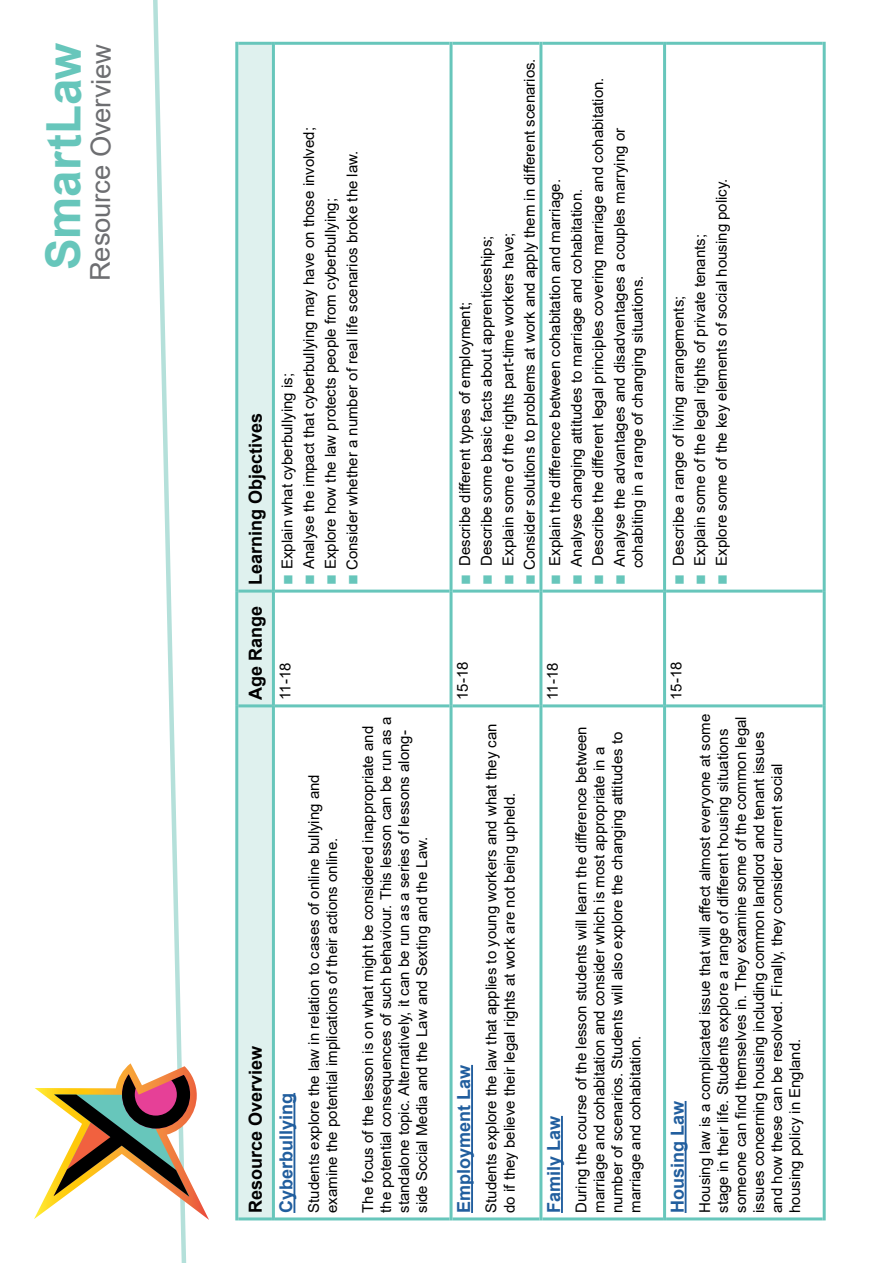
<style>
.page{position:relative;width:893px;height:1263px;background:#fff}
.page>*{position:absolute;margin:0;border:0;box-sizing:border-box;transform-origin:0 0}
.t1{font:700 47.4px "Arial";letter-spacing:-.01em;color:#67c6bb}
.t2{font:27.3px "Arial";letter-spacing:-.01em;color:#6d6e71}
.t3{font:700 18px "Arial";color:#215e9e}
.t4{font:700 18px "Arial";color:#000}
.t5{font:15px/18px "Arial";color:#000}
.s1{font-size:18px;color:#67c6bb}
</style>
<div class="page">
<svg style="left:153px;top:0;width:34px;height:1263px"></svg>
<svg style="left:34px;top:1063px;width:175px;height:157px"></svg>
<div style="left:238px;top:45px;width:34px;height:1172px;background:#dff1ee"></div>
<hr style="left:235px;top:706px;width:3px;height:514px;background:#67c6bb">
<hr style="left:238px;top:1217px;width:34px;height:3px;background:#67c6bb">
<hr style="left:235px;top:591px;width:3px;height:115px;background:#67c6bb">
<hr style="left:238px;top:704px;width:34px;height:3px;background:#67c6bb">
<hr style="left:235px;top:42px;width:3px;height:549px;background:#67c6bb">
<hr style="left:238px;top:590px;width:34px;height:3px;background:#67c6bb">
<hr style="left:238px;top:42px;width:34px;height:3px;background:#67c6bb">
<hr style="left:272px;top:706px;width:3px;height:514px;background:#67c6bb">
<hr style="left:275px;top:1217px;width:175px;height:3px;background:#67c6bb">
<hr style="left:272px;top:591px;width:3px;height:115px;background:#67c6bb">
<hr style="left:275px;top:704px;width:175px;height:3px;background:#67c6bb">
<hr style="left:272px;top:42px;width:3px;height:549px;background:#67c6bb">
<hr style="left:275px;top:590px;width:175px;height:3px;background:#67c6bb">
<hr style="left:275px;top:42px;width:175px;height:3px;background:#67c6bb">
<hr style="left:450px;top:706px;width:3px;height:514px;background:#67c6bb">
<hr style="left:453px;top:1217px;width:86px;height:3px;background:#67c6bb">
<hr style="left:450px;top:591px;width:3px;height:115px;background:#67c6bb">
<hr style="left:453px;top:704px;width:86px;height:3px;background:#67c6bb">
<hr style="left:450px;top:42px;width:3px;height:549px;background:#67c6bb">
<hr style="left:453px;top:590px;width:86px;height:3px;background:#67c6bb">
<hr style="left:453px;top:42px;width:86px;height:3px;background:#67c6bb">
<hr style="left:539px;top:706px;width:3px;height:514px;background:#67c6bb">
<hr style="left:542px;top:1217px;width:121px;height:3px;background:#67c6bb">
<hr style="left:539px;top:591px;width:3px;height:115px;background:#67c6bb">
<hr style="left:542px;top:704px;width:121px;height:3px;background:#67c6bb">
<hr style="left:539px;top:42px;width:3px;height:549px;background:#67c6bb">
<hr style="left:542px;top:590px;width:121px;height:3px;background:#67c6bb">
<hr style="left:542px;top:42px;width:121px;height:3px;background:#67c6bb">
<hr style="left:663px;top:706px;width:3px;height:514px;background:#67c6bb">
<hr style="left:666px;top:1217px;width:157px;height:3px;background:#67c6bb">
<hr style="left:663px;top:591px;width:3px;height:115px;background:#67c6bb">
<hr style="left:666px;top:704px;width:157px;height:3px;background:#67c6bb">
<hr style="left:663px;top:42px;width:3px;height:549px;background:#67c6bb">
<hr style="left:666px;top:590px;width:157px;height:3px;background:#67c6bb">
<hr style="left:666px;top:42px;width:157px;height:3px;background:#67c6bb">
<hr style="left:823px;top:706px;width:3px;height:514px;background:#67c6bb">
<hr style="left:823px;top:591px;width:3px;height:115px;background:#67c6bb">
<hr style="left:823px;top:42px;width:3px;height:549px;background:#67c6bb">
<hr style="left:293px;top:1093px;width:2px;height:120px;background:#215e9e">
<hr style="left:471px;top:1065px;width:2px;height:148px;background:#215e9e">
<hr style="left:561px;top:1116px;width:2px;height:97px;background:#215e9e">
<hr style="left:685px;top:1101px;width:1px;height:112px;background:#215e9e">
<h1 class="t1" style="left:30px;top:270px;width:229px;rotate:-90deg">SmartLaw</h1>
<h2 class="t2" style="left:82px;top:281px;width:238px;rotate:-90deg">Resource Overview</h2>
<p class="t4" style="left:243px;top:700px;width:288px;rotate:-90deg">Age Range Learning Objectives</p>
<p class="t4" style="left:243px;top:1213px;width:169px;rotate:-90deg">Resource Overview</p>
<p class="t5" style="left:300px;top:585px;width:459px;rotate:-90deg"><span class="s1">■</span> Analyse the impact that cyberbullying may have on those involved;</p>
<p class="t5" style="left:343px;top:585px;width:436px;rotate:-90deg"><span class="s1">■</span> Consider whether a number of real life scenarios broke the law.</p>
<p class="t5" style="left:321px;top:585px;width:388px;rotate:-90deg"><span class="s1">■</span> Explore how the law protects people from cyberbullying;</p>
<p class="t5" style="left:278px;top:585px;width:213px;rotate:-90deg"><span class="s1">■</span> Explain what cyberbullying is;</p>
<p class="t5" style="left:276px;top:700px;width:39px;rotate:-90deg">11-18</p>
<p class="t3" style="left:273px;top:1213px;width:122px;rotate:-90deg">Cyberbullying</p>
<p class="t5" style="left:305px;top:1213px;width:440px;rotate:-90deg">Students explore the law in relation to cases of online bullying and examine the potential implications of their actions online.</p>
<p class="t5" style="left:359px;top:1213px;width:497px;rotate:-90deg">The focus of the lesson is on what might be considered inappropriate and the potential consequences of such behaviour. This lesson can be run as a standalone topic. Alternatively, it can be run as a series of lessons along&shy;side Social Media and the Law and Sexting and the Law.</p>
<p class="t5" style="left:521px;top:585px;width:528px;rotate:-90deg"><span class="s1">■</span> Consider solutions to problems at work and apply them in different scenarios.</p>
<p class="t5" style="left:477px;top:585px;width:351px;rotate:-90deg"><span class="s1">■</span> Describe some basic facts about apprenticeships;</p>
<p class="t5" style="left:499px;top:585px;width:354px;rotate:-90deg"><span class="s1">■</span> Explain some of the rights part-time workers have;</p>
<p class="t5" style="left:456px;top:585px;width:285px;rotate:-90deg"><span class="s1">■</span> Describe different types of employment;</p>
<p class="t5" style="left:589px;top:585px;width:509px;rotate:-90deg"><span class="s1">■</span> Describe the different legal principles covering marriage and cohabitation.</p>
<p class="t5" style="left:610px;top:568px;width:442px;text-indent:-17px;rotate:-90deg"><span class="s1">■</span> Analyse the advantages and disadvantages a couples marrying or cohabiting in a range of changing situations.</p>
<p class="t5" style="left:546px;top:585px;width:407px;rotate:-90deg"><span class="s1">■</span> Explain the difference between cohabitation and marriage.</p>
<p class="t5" style="left:567px;top:585px;width:398px;rotate:-90deg"><span class="s1">■</span> Analyse changing attitudes to marriage and cohabitation.</p>
<p class="t5" style="left:712px;top:585px;width:408px;rotate:-90deg"><span class="s1">■</span> Explore some of the key elements of social housing policy.</p>
<p class="t5" style="left:691px;top:585px;width:353px;rotate:-90deg"><span class="s1">■</span> Explain some of the legal rights of private tenants;</p>
<p class="t5" style="left:669px;top:585px;width:291px;rotate:-90deg"><span class="s1">■</span> Describe a range of living arrangements;</p>
<p class="t5" style="left:454px;top:700px;width:40px;rotate:-90deg">15-18</p>
<p class="t3" style="left:451px;top:1213px;width:150px;rotate:-90deg">Employment Law</p>
<p class="t5" style="left:482px;top:1213px;width:491px;rotate:-90deg">Students explore the law that applies to young workers and what they can do if they believe their legal rights at work are not being upheld.</p>
<p class="t5" style="left:543px;top:700px;width:39px;rotate:-90deg">11-18</p>
<p class="t3" style="left:541px;top:1213px;width:99px;rotate:-90deg">Family Law</p>
<p class="t5" style="left:572px;top:1213px;width:488px;rotate:-90deg">During the course of the lesson students will learn the difference between marriage and cohabitation and consider which is most appropriate in a number of scenarios. Students will also explore the changing attitudes to marriage and cohabitation.</p>
<p class="t5" style="left:667px;top:700px;width:40px;rotate:-90deg">15-18</p>
<p class="t3" style="left:665px;top:1213px;width:114px;rotate:-90deg">Housing Law</p>
<p class="t5" style="left:696px;top:1213px;width:501px;rotate:-90deg">Housing law is a complicated issue that will affect almost everyone at some stage in their life. Students explore a range of different housing situations someone can find themselves in. They examine some of the common legal issues concerning housing including common landlord and tenant issues and how these can be resolved. Finally, they consider current social housing policy in England.</p>
</div>
